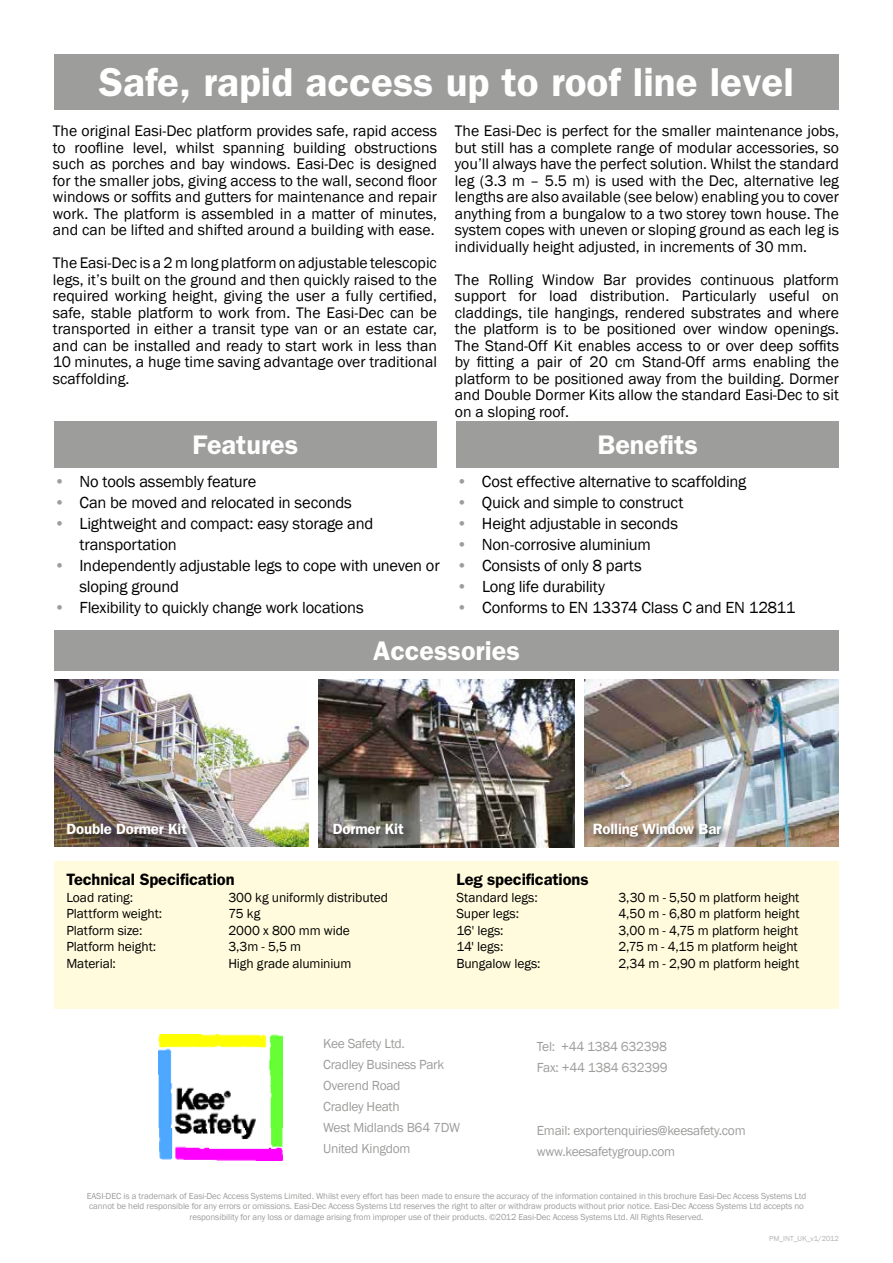
<style>
.page{position:relative;width:893px;height:1263px;background:#fff}
.page>*{position:absolute;margin:0;border:0;box-sizing:border-box;transform-origin:0 0}
.t1{font:600 40.5px "ITC Franklin Gothic Std";color:#fff}
.t2{font:600 27px "ITC Franklin Gothic Std";color:#fff}
.t3{font:16.5px/21px "Franklin Gothic";letter-spacing:-.015em;color:#000}
.t4{font:600 16.5px "ITC Franklin Gothic Std";letter-spacing:-.01em;color:#000}
.t5{font:15.75px/16.5px "Franklin Gothic";color:#000;text-align:justify}
.t6{font:600 15px "ITC Franklin Gothic Std";letter-spacing:-.01em;color:#fff}
.t7{font:13.5px "Franklin Gothic";letter-spacing:-.005em;color:#000}
.t8{font:13.5px/21px "Franklin Gothic";letter-spacing:-.02em;color:#9d9d9c}
.t9{font:9px/10.5px "Franklin Gothic";letter-spacing:-.01em;color:#9d9d9c;text-align:center}
.t10{font:7.5px "Franklin Gothic";color:#b3b2b2}
.s1{color:#9d9d9c}
</style>
<div class="page">
<img style="left:584px;top:680px;width:255px;height:167px">
<div style="left:54px;top:54px;width:785px;height:55px;background:#9d9d9c"></div>
<div style="left:54px;top:422px;width:383px;height:46px;background:#9d9d9c"></div>
<div style="left:456px;top:422px;width:383px;height:46px;background:#9d9d9c"></div>
<img style="left:158px;top:1034px;width:125px;height:126px">
<img style="left:54px;top:680px;width:255px;height:167px">
<div style="left:54px;top:630px;width:785px;height:41px;background:#9d9d9c"></div>
<div style="left:590px;top:820px;width:143px;height:29px;background:#000;opacity:.75"></div>
<div style="left:64px;top:820px;width:134px;height:26px;background:#000;opacity:.75"></div>
<div style="left:54px;top:862px;width:785px;height:147px;background:#fffbdc"></div>
<img style="left:319px;top:679px;width:255px;height:168px">
<div style="left:330px;top:820px;width:85px;height:26px;background:#000;opacity:.75"></div>
<h1 class="t1" style="left:99px;top:58px;width:696px">Safe, rapid access up to roof line level</h1>
<p class="t5" style="left:53px;top:123px;width:386px">The original Easi-Dec platform provides safe, rapid access to roofline level, whilst spanning building obstructions such as porches and bay windows. Easi-Dec is designed for the smaller jobs, giving access to the wall, second floor windows or soffits and gutters for maintenance and repair work. The platform is assembled in a matter of minutes, and can be lifted and shifted around a building with ease.</p>
<p class="t5" style="left:53px;top:255px;width:386px">The Easi-Dec is a 2 m long platform on adjustable telescopic legs, it’s built on the ground and then quickly raised to the required working height, giving the user a fully certified, safe, stable platform to work from. The Easi-Dec can be transported in either a transit type van or an estate car, and can be installed and ready to start work in less than 10 minutes, a huge time saving advantage over traditional scaffolding.</p>
<h2 class="t2" style="left:192px;top:429px;width:107px">Features</h2>
<p class="t3" style="left:54px;top:471px;width:204px"><span class="s1">•</span> No tools assembly feature</p>
<p class="t3" style="left:54px;top:492px;width:299px"><span class="s1">•</span> Can be moved and relocated in seconds</p>
<p class="t3" style="left:80px;top:513px;width:295px;text-indent:-26px"><span class="s1">•</span> Lightweight and compact: easy storage and transportation</p>
<p class="t3" style="left:80px;top:555px;width:362px;text-indent:-26px"><span class="s1">•</span> Independently adjustable legs to cope with uneven or sloping ground</p>
<p class="t3" style="left:54px;top:597px;width:311px"><span class="s1">•</span> Flexibility to quickly change work locations</p>
<p class="t5" style="left:455px;top:123px;width:386px">The Easi-Dec is perfect for the smaller maintenance jobs, but still has a complete range of modular accessories, so you’ll always have the perfect solution. Whilst the standard leg (3.3 m – 5.5 m) is used with the Dec, alternative leg lengths are also available (see below) enabling you to cover anything from a bungalow to a two storey town house. The system copes with uneven or sloping ground as each leg is individually height adjusted, in increments of 30 mm.</p>
<p class="t5" style="left:455px;top:272px;width:386px">The Rolling Window Bar provides continuous platform support for load distribution. Particularly useful on claddings, tile hangings, rendered substrates and where the platform is to be positioned over window openings.<br>The Stand-Off Kit enables access to or over deep soffits by fitting a pair of 20 cm Stand-Off arms enabling the platform to be positioned away from the building. Dormer and Double Dormer Kits allow the standard Easi-Dec to sit on a sloping roof.</p>
<h2 class="t2" style="left:597px;top:429px;width:102px">Benefits</h2>
<p class="t3" style="left:456px;top:471px;width:291px"><span class="s1">•</span> Cost effective alternative to scaffolding</p>
<p class="t3" style="left:456px;top:492px;width:229px"><span class="s1">•</span> Quick and simple to construct</p>
<p class="t3" style="left:456px;top:513px;width:223px"><span class="s1">•</span> Height adjustable in seconds</p>
<p class="t3" style="left:456px;top:534px;width:196px"><span class="s1">•</span> Non-corrosive aluminium</p>
<p class="t3" style="left:456px;top:555px;width:187px"><span class="s1">•</span> Consists of only 8 parts</p>
<p class="t3" style="left:456px;top:576px;width:150px"><span class="s1">•</span> Long life durability</p>
<p class="t3" style="left:456px;top:597px;width:341px"><span class="s1">•</span> Conforms to EN 13374 Class C and EN 12811</p>
<h2 class="t2" style="left:373px;top:635px;width:148px">Accessories</h2>
<p class="t6" style="left:66px;top:820px;width:122px">Double Dormer Kit</p>
<p class="t6" style="left:593px;top:820px;width:130px">Rolling Window Bar</p>
<p class="t4" style="left:66px;top:870px;width:170px">Technical Specification</p>
<p class="t7" style="left:66px;top:889px;width:68px">Load rating:</p>
<p class="t7" style="left:228px;top:889px;width:161px">300 kg uniformly distributed</p>
<p class="t7" style="left:66px;top:905px;width:97px">Plattform weight:</p>
<p class="t7" style="left:228px;top:905px;width:34px">75 kg</p>
<p class="t7" style="left:66px;top:922px;width:78px">Platform size:</p>
<p class="t7" style="left:228px;top:922px;width:123px">2000 x 800 mm wide</p>
<p class="t7" style="left:66px;top:938px;width:91px">Platform height:</p>
<p class="t7" style="left:228px;top:938px;width:74px">3,3m - 5,5 m</p>
<p class="t7" style="left:66px;top:955px;width:51px">Material:</p>
<p class="t7" style="left:228px;top:955px;width:125px">High grade aluminium</p>
<p class="t6" style="left:333px;top:820px;width:72px">Dormer Kit</p>
<p class="t4" style="left:456px;top:870px;width:134px">Leg specifications</p>
<p class="t7" style="left:456px;top:889px;width:83px">Standard legs:</p>
<p class="t7" style="left:618px;top:889px;width:183px">3,30 m - 5,50 m platform height</p>
<p class="t7" style="left:456px;top:905px;width:64px">Super legs:</p>
<p class="t7" style="left:618px;top:905px;width:183px">4,50 m - 6,80 m platform height</p>
<p class="t7" style="left:456px;top:922px;width:49px">16' legs:</p>
<p class="t7" style="left:618px;top:922px;width:181px">3,00 m - 4,75 m platform height</p>
<p class="t7" style="left:456px;top:938px;width:49px">14' legs:</p>
<p class="t7" style="left:618px;top:938px;width:181px">2,75 m - 4,15 m platform height</p>
<p class="t7" style="left:456px;top:955px;width:86px">Bungalow legs:</p>
<p class="t7" style="left:618px;top:955px;width:182px">2,34 m - 2,90 m platform height</p>
<p class="t8" style="left:323px;top:1033px;width:139px">Kee Safety Ltd.<br>Cradley Business Park<br>Overend Road<br>Cradley Heath<br>West Midlands B64 7DW<br>United Kingdom</p>
<p class="t8" style="left:537px;top:1036px;width:132px">Tel: +44 1384 632398<br>Fax: +44 1384 632399</p>
<p class="t8" style="left:537px;top:1120px;width:210px">Email: exportenquiries@keesafety.com www.keesafetygroup.com</p>
<p class="t9" style="left:87px;top:1191px;width:721px">EASI-DEC is a trademark of Easi-Dec Access Systems Limited. Whilst every effort has been made to ensure the accuracy of the information contained in this brochure Easi-Dec Access Systems Ltd cannot be held responsible for any errors or omissions. Easi-Dec Access Systems Ltd reserves the right to alter or withdraw products without prior notice. Easi-Dec Access Systems Ltd accepts no responsibility for any loss or damage arising from improper use of their products. ©2012 Easi-Dec Access Systems Ltd. All Rights Reserved.</p>
<p class="t10" style="left:769px;top:1233px;width:71px">PM_INT_UK_v1/2012</p>
</div>
